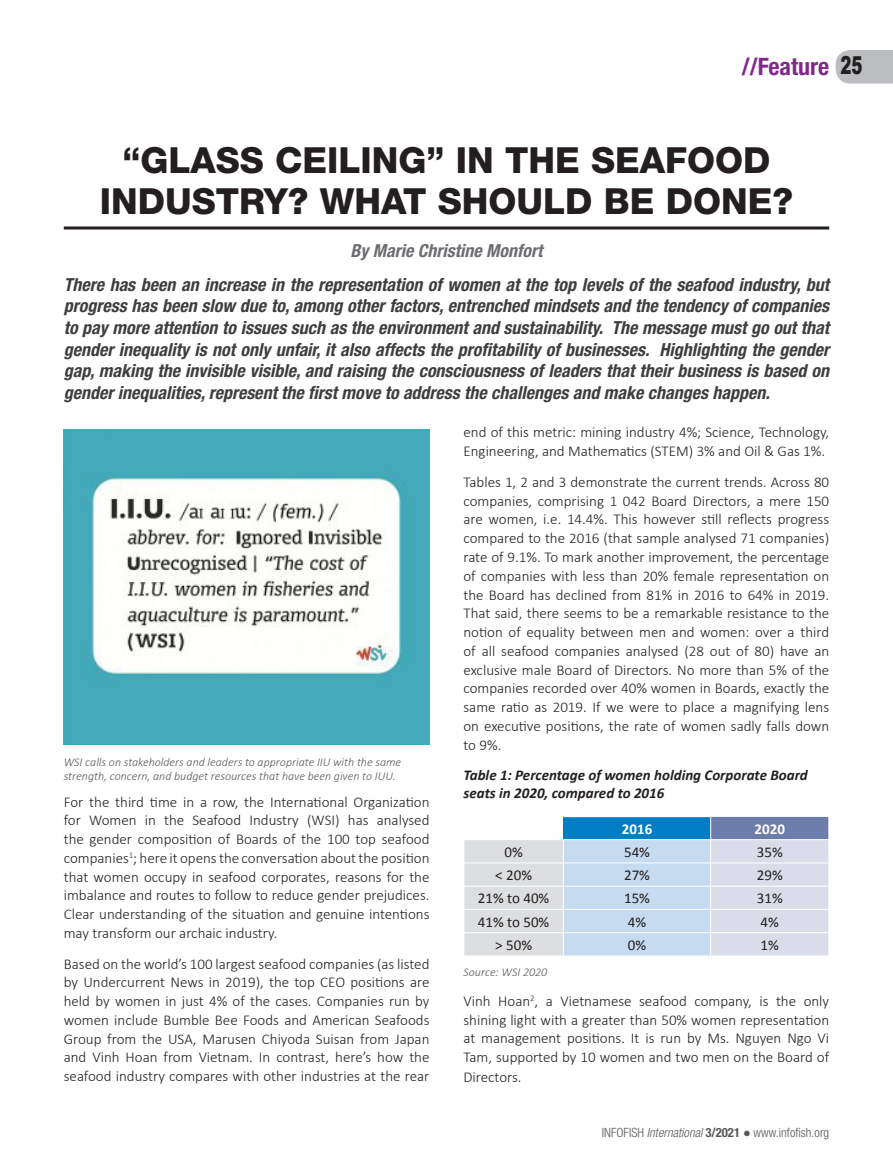
<style>
.page{position:relative;width:893px;height:1170px;background:#fff}
.page>*{position:absolute;margin:0;border:0;box-sizing:border-box;transform-origin:0 0}
.Heading_2{font:800 36px/40.5px "Helvetica Neue LT Pro";color:#231f20;text-align:center}
.t1{font:700 condensed 24px "Helvetica Neue LT Pro";color:#81298b}
.t2{font:italic 700 condensed 18px/21.6px "Helvetica Neue LT Pro";color:#3e3e3f;text-align:justify}
.t3{font:italic 700 condensed 18px "Helvetica Neue LT Pro";color:#6c6d70}
.t4{font:300 15px/18.8px "Calibri";color:#231f20;text-align:justify}
.t5{font:italic 700 15px/18px "Calibri";color:#231f20}
.t6{font:15px "Calibri";color:#231f20}
.t7{font:700 15px "Calibri";color:#fff}
.t8{font:300 condensed 12.75px "Helvetica Neue LT Pro";color:#57585a}
.t9{font:italic 300 12px/14.4px "Calibri";color:#57585a}
.s1{font-family:"Arial";font-weight:900;font-stretch:normal;font-size:24.75px;color:#231f20}
.s2{font-style:italic}
.s3{font-weight:700}
.s4{font-family:"Calibri";font-weight:400;font-stretch:normal}
</style>
<div class="page">
<svg style="left:836px;top:50px;width:57px;height:34px"></svg>
<hr style="left:64px;top:226px;width:765px;height:3px;background:#231f20">
<svg style="left:464px;top:816px;width:365px;height:139px"></svg>
<img style="left:64px;top:429px;width:365px;height:315px">
<p class="t1" style="left:742px;top:52px;width:122px">//Feature <span class="s1">25</span></p>
<p class="Heading_2" style="left:100px;top:140px;width:695px">“GLASS CEILING” IN THE SEAFOOD<br>INDUSTRY? WHAT SHOULD BE DONE?</p>
<p class="t3" style="left:351px;top:240px;width:193px">By Marie Christine Monfort</p>
<p class="t2" style="left:64px;top:274px;width:767px">There has been an increase in the representation of women at the top levels of the seafood industry, but progress has been slow due to, among other factors, entrenched mindsets and the tendency of companies to pay more attention to issues such as the environment and sustainability. The message must go out that gender inequality is not only unfair, it also affects the profitability of businesses. Highlighting the gender gap, making the invisible visible, and raising the consciousness of leaders that their business is based on gender inequalities, represent the first move to address the challenges and make changes happen.</p>
<p class="t4" style="left:463px;top:422px;width:367px">end of this metric: mining industry 4%; Science, Technology,<br>Engineering, and Mathematics (STEM) 3% and Oil &amp; Gas 1%.</p>
<p class="t4" style="left:463px;top:472px;width:367px">Tables 1, 2 and 3 demonstrate the current trends. Across 80 companies, comprising 1 042 Board Directors, a mere 150 are women, i.e. 14.4%. This however still reflects progress compared to the 2016 (that sample analysed 71 companies) rate of 9.1%. To mark another improvement, the percentage of companies with less than 20% female representation on the Board has declined from 81% in 2016 to 64% in 2019.<br>That said, there seems to be a remarkable resistance to the notion of equality between men and women: over a third of all seafood companies analysed (28 out of 80) have an exclusive male Board of Directors. No more than 5% of the companies recorded over 40% women in Boards, exactly the same ratio as 2019. If we were to place a magnifying lens on executive positions, the rate of women sadly falls down to 9%.</p>
<p class="t5" style="left:463px;top:765px;width:346px">Table 1: Percentage of women holding Corporate Board seats in 2020, compared to 2016</p>
<p class="t7" style="left:622px;top:819px;width:32px">2016</p>
<p class="t7" style="left:754px;top:819px;width:32px">2020</p>
<p class="t6" style="left:504px;top:842px;width:20px">0%</p>
<p class="t6" style="left:624px;top:842px;width:27px">54%</p>
<p class="t6" style="left:757px;top:842px;width:27px">35%</p>
<p class="t6" style="left:495px;top:865px;width:38px">&lt; 20%</p>
<p class="t6" style="left:624px;top:865px;width:27px">27%</p>
<p class="t6" style="left:757px;top:865px;width:27px">29%</p>
<p class="t6" style="left:478px;top:888px;width:73px">21% to 40%</p>
<p class="t6" style="left:624px;top:888px;width:27px">15%</p>
<p class="t6" style="left:757px;top:888px;width:27px">31%</p>
<p class="t6" style="left:478px;top:912px;width:73px">41% to 50%</p>
<p class="t6" style="left:628px;top:912px;width:20px">4%</p>
<p class="t6" style="left:761px;top:912px;width:20px">4%</p>
<p class="t6" style="left:495px;top:935px;width:38px">&gt; 50%</p>
<p class="t6" style="left:628px;top:935px;width:20px">0%</p>
<p class="t6" style="left:761px;top:935px;width:20px">1%</p>
<p class="t9" style="left:463px;top:964px;width:85px">Source: WSI 2020</p>
<p class="t4" style="left:463px;top:990px;width:367px">Vinh Hoan<sup>2</sup>, a Vietnamese seafood company, is the only shining light with a greater than 50% women representation at management positions. It is run by Ms. Nguyen Ngo Vi Tam, supported by 10 women and two men on the Board of Directors.</p>
<p class="t9" style="left:64px;top:754px;width:339px">WSI calls on stakeholders and leaders to appropriate IIU with the same strength, concern, and budget resources that have been given to IUU.</p>
<p class="t4" style="left:64px;top:791px;width:367px">For the third time in a row, the International Organization for Women in the Seafood Industry (WSI) has analysed the gender composition of Boards of the 100 top seafood companies<sup>1</sup>; here it opens the conversation about the position that women occupy in seafood corporates, reasons for the imbalance and routes to follow to reduce gender prejudices.<br>Clear understanding of the situation and genuine intentions may transform our archaic industry.</p>
<p class="t4" style="left:64px;top:953px;width:367px">Based on the world’s 100 largest seafood companies (as listed by Undercurrent News in 2019), the top CEO positions are held by women in just 4% of the cases. Companies run by women include Bumble Bee Foods and American Seafoods Group from the USA, Marusen Chiyoda Suisan from Japan and Vinh Hoan from Vietnam. In contrast, here’s how the seafood industry compares with other industries at the rear</p>
<p class="t8" style="left:602px;top:1125px;width:229px">INFOFISH <span class="s2">International</span> <span class="s3">3/2021</span> <span class="s4">●</span> www.infofish.org</p>
</div>
